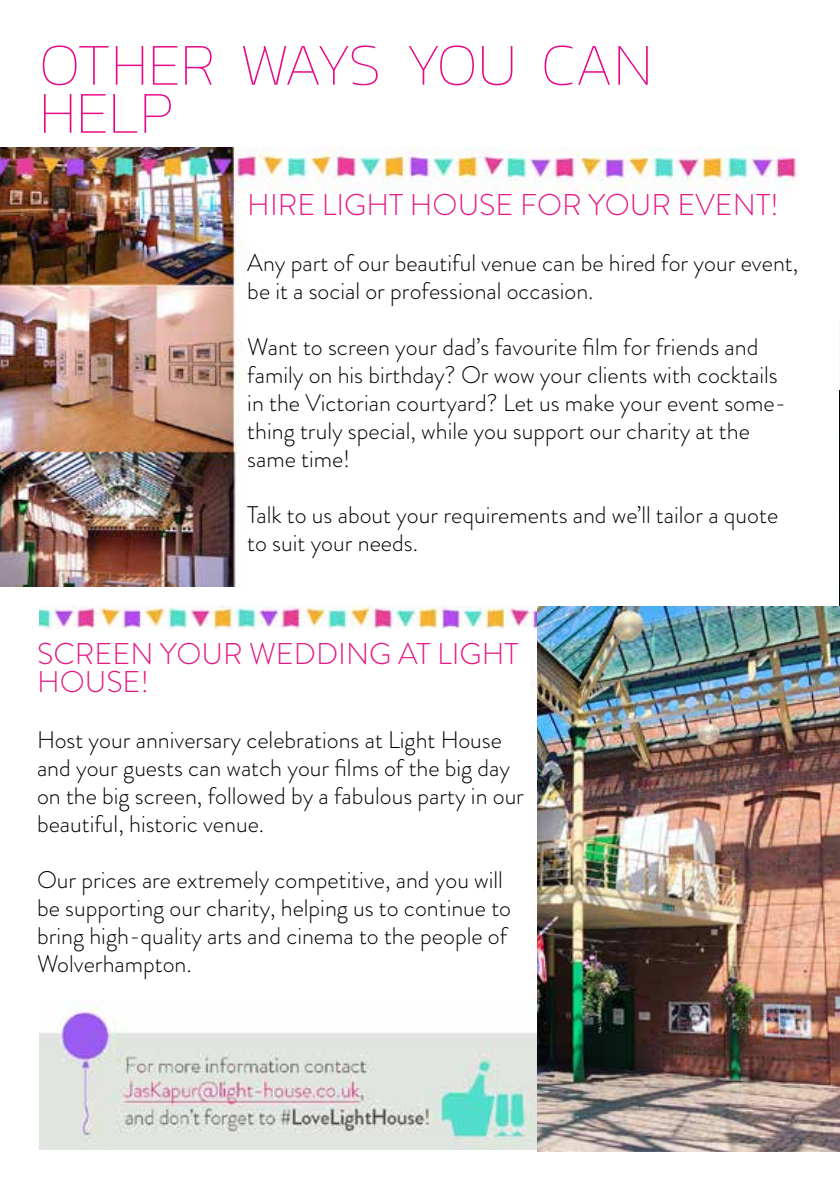
<style>
.page{position:relative;width:840px;height:1191px;background:#fff}
.page>*{position:absolute;margin:0;border:0;box-sizing:border-box;transform-origin:0 0}
.t1{font:100 60px/48px "Kanit";color:#e80b88}
.t2{font:300 30px/28px "Brandon Grotesque";color:#e41b84}
.t3{font:300 24px/28px "Brandon Grotesque";color:#000}
</style>
<div class="page">
<hr style="left:839px;top:1081px;width:1px;height:110px;background:#e1e6df">
<img style="left:838px;top:606px;width:1px;height:40px">
<hr style="left:838px;top:320px;width:1px;height:69px;background:#f6fbf4">
<img style="left:0;top:148px;width:797px;height:438px">
<img style="left:39px;top:605px;width:506px;height:544px">
<img style="left:537px;top:607px;width:301px;height:544px">
<div style="left:247px;top:194px;width:551px;height:392px;background:#fff"></div>
<div style="left:38px;top:630px;width:491px;height:368px;background:#fff"></div>
<h1 class="t1" style="left:39px;top:41px;width:614px">OTHER WAYS YOU CAN<br>HELP</h1>
<p class="t2" style="left:247px;top:191px;width:533px">HIRE LIGHT HOUSE FOR YOUR EVENT!</p>
<p class="t3" style="left:247px;top:249px;width:552px">Any part of our beautiful venue can be hired for your event, be it a social or professional occasion.</p>
<p class="t3" style="left:247px;top:333px;width:540px">Want to screen your dad’s favourite film for friends and family on his birthday? Or wow your clients with cocktails in the Victorian courtyard? Let us make your event some&shy;thing truly special, while you support our charity at the same time!</p>
<p class="t3" style="left:247px;top:501px;width:532px">Talk to us about your requirements and we’ll tailor a quote to suit your needs.</p>
<p class="t2" style="left:37px;top:640px;width:483px">SCREEN YOUR WEDDING AT LIGHT<br>HOUSE!</p>
<p class="t3" style="left:37px;top:726px;width:488px">Host your anniversary celebrations at Light House and your guests can watch your films of the big day on the big screen, followed by a fabulous party in our beautiful, historic venue.</p>
<p class="t3" style="left:37px;top:866px;width:475px">Our prices are extremely competitive, and you will be supporting our charity, helping us to continue to bring high-quality arts and cinema to the people of Wolverhampton.</p>
</div>
